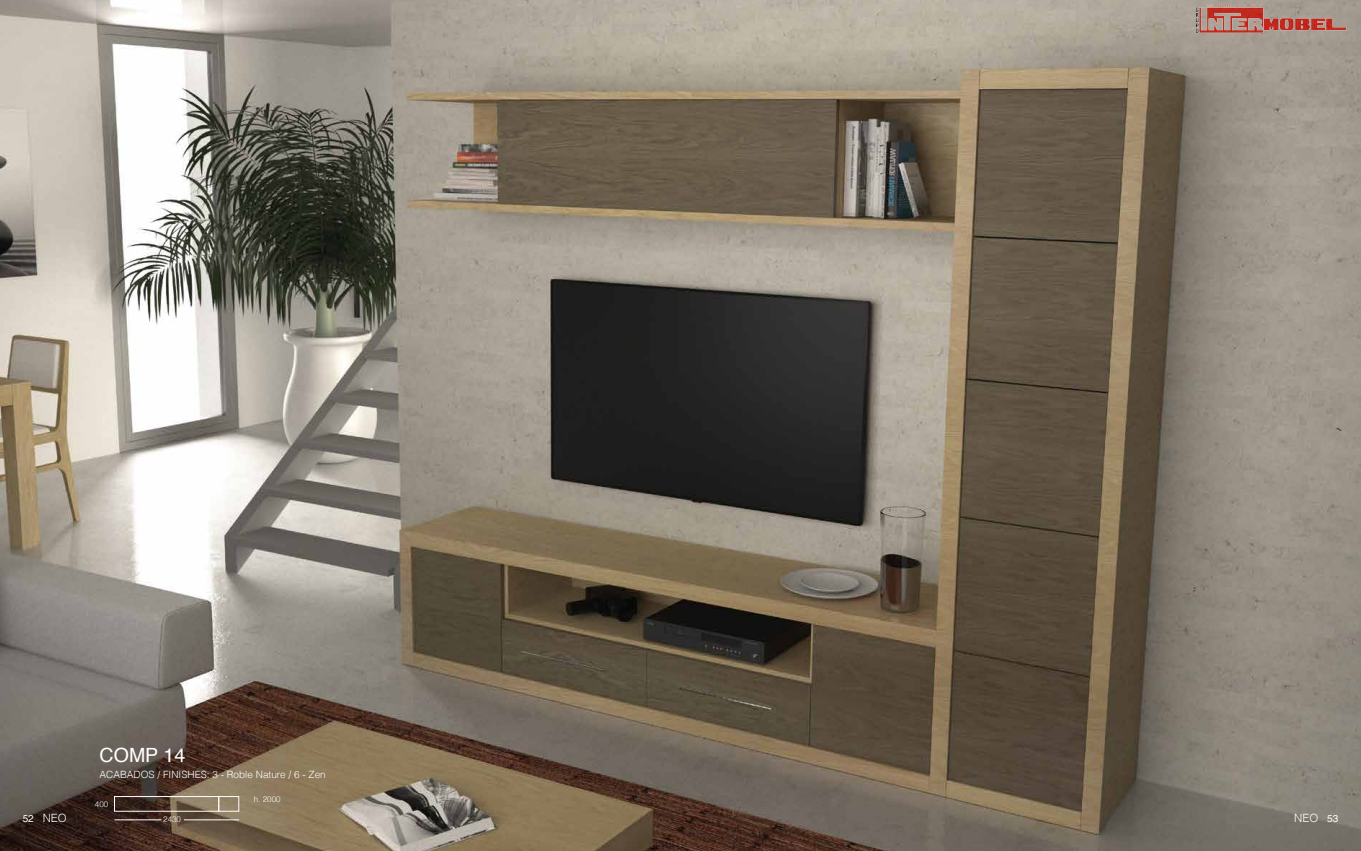
<style>
.page{position:relative;width:1361px;height:851px;background:#fff}
.page>*{position:absolute;margin:0;border:0;box-sizing:border-box;transform-origin:0 0}
.t1{font:19.6px "Helvetica";color:#fff}
.t2{font:300 11.4px "Helvetica";color:#fff}
.t3{font:300 10px "Helvetica";color:#fff}
.t4{font:300 8px "Helvetica";color:#fff}
.s1{font-weight:400;font-size:10px}
</style>
<div class="page">
<img style="left:0;top:0;width:1361px;height:850px">
<div style="left:114px;top:796px;width:105px;height:15px;border:1px solid #fff"></div>
<hr style="left:114px;top:819px;width:47px;height:1px;background:#fff">
<hr style="left:184px;top:819px;width:55px;height:1px;background:#fff">
<div style="left:219px;top:796px;width:20px;height:15px;border:1px solid #fff"></div>
<img style="left:1196px;top:5px;width:151px;height:30px">
<h1 class="t1" style="left:100px;top:739px;width:87px">COMP 14</h1>
<p class="t3" style="left:100px;top:765px;width:228px">ACABADOS / FINISHES: 3 - Roble Nature / 6 - Zen</p>
<p class="t4" style="left:163px;top:812px;width:19px">2430</p>
<p class="t4" style="left:254px;top:792px;width:28px">h. 2000</p>
<p class="t4" style="left:95px;top:796px;width:15px">400</p>
<p class="t2" style="left:23px;top:808px;width:46px"><span class="s1">52</span> NEO</p>
<p class="t2" style="left:1294px;top:808px;width:46px">NEO <span class="s1">53</span></p>
</div>
